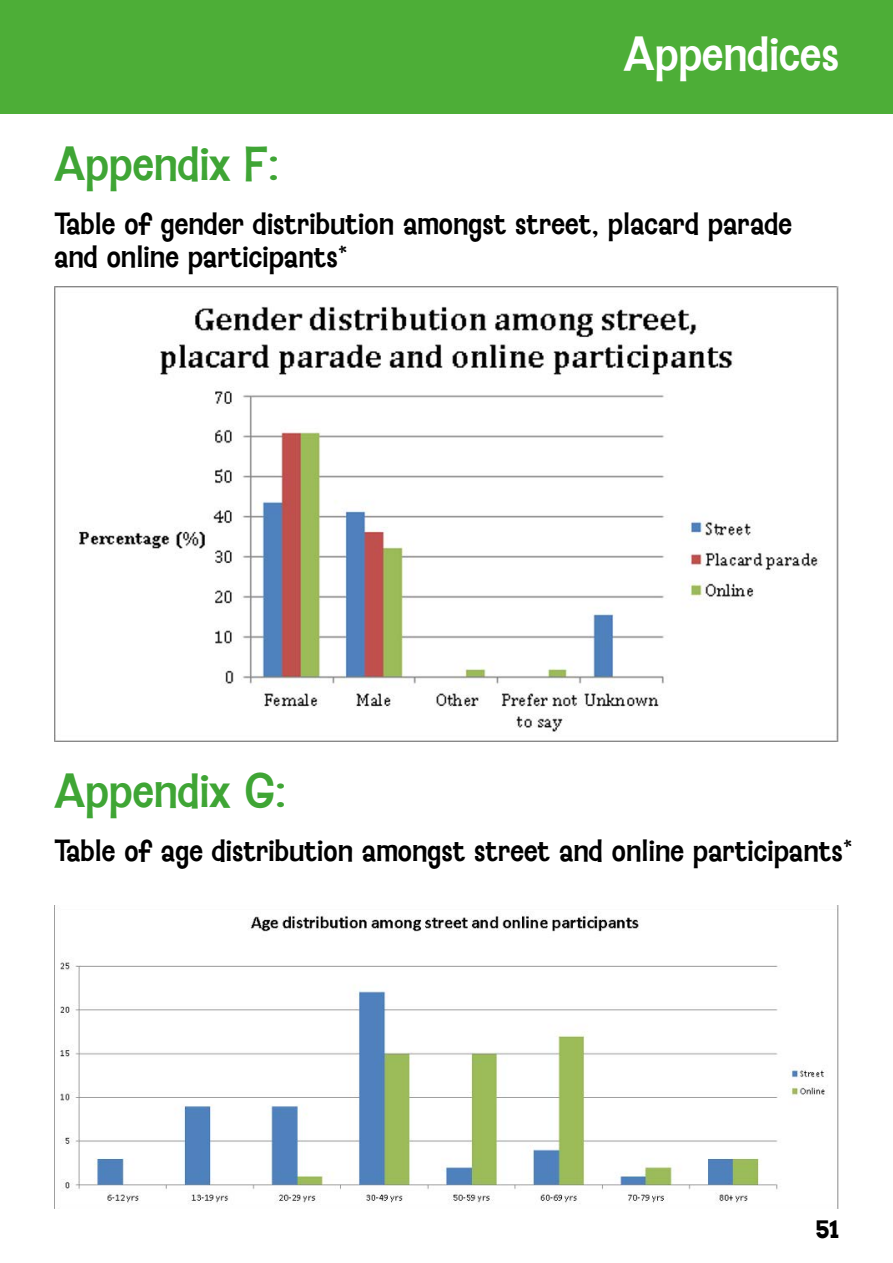
<style>
.page{position:relative;width:893px;height:1263px;background:#fff}
.page>*{position:absolute;margin:0;border:0;box-sizing:border-box;transform-origin:0 0}
.t1{font:42px "Baileywick JF Gothic";color:#3fa535}
.t2{font:42px "Baileywick JF Gothic";color:#fff}
.t3{font:27px/32.4px "Baileywick JF Gothic";color:#000}
.t4{font:700 24px "Arvo";color:#000}
</style>
<div class="page">
<div style="left:0;top:0;width:893px;height:113px;background:#4dae37"></div>
<img style="left:54px;top:287px;width:785px;height:454px">
<img style="left:54px;top:905px;width:785px;height:304px">
<h1 class="t2" style="left:624px;top:26px;width:217px">Appendices</h1>
<h1 class="t1" style="left:54px;top:136px;width:227px">Appendix F:</h1>
<p class="t3" style="left:54px;top:208px;width:740px">Table of gender distribution amongst street, placard parade and online participants*</p>
<h1 class="t1" style="left:54px;top:762px;width:234px">Appendix G:</h1>
<p class="t3" style="left:54px;top:834px;width:800px">Table of age distribution amongst street and online participants*</p>
<p class="t4" style="left:815px;top:1214px;width:25px">51</p>
</div>
